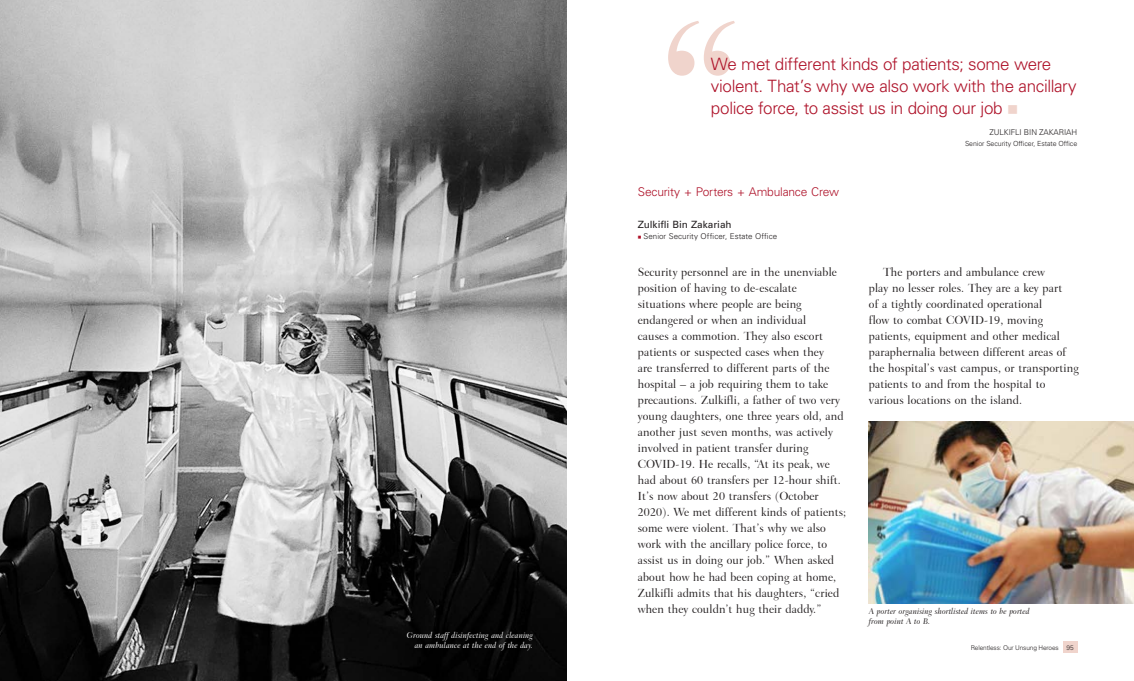
<style>
.page{position:relative;width:1134px;height:681px;background:#fff}
.page>*{position:absolute;margin:0;border:0;box-sizing:border-box;transform-origin:0 0}
.t1{font:300 17px/22px "Univers";letter-spacing:-.02em;color:#ae1229}
.t2{font:12px/16px "Transitional 551 BT Medium B";letter-spacing:.01em;color:#231f20}
.t3{font:300 12px "Univers";letter-spacing:-.02em;color:#ae1229}
.t4{font:10px "Univers";letter-spacing:-.005em;color:#231f20}
.t5{font:8.5px/10.2px "Transitional 551 BT Medium Italic B";letter-spacing:.01em;color:#fff;text-align:right}
.t6{font:8.5px/10.2px "Transitional 551 BT Medium Italic B";letter-spacing:.01em;color:#231f20}
.t7{font:300 8px "Univers";letter-spacing:-.005em;color:#231f20}
.t8{font:300 7px "Univers";letter-spacing:-.01em;color:#231f20}
.t9{font:300 6.5px "Univers";letter-spacing:-.02em;color:#231f20}
.s1{color:#f0d4cc}
.s2{color:#ae1229}
</style>
<div class="page">
<div style="left:1063px;top:641px;width:14px;height:11px;background:#f0d4cc"></div>
<svg style="left:668px;top:21px;width:67px;height:55px"></svg>
<img style="left:0;top:0;width:567px;height:680px">
<img style="left:869px;top:421px;width:265px;height:182px">
<p class="t5" style="left:407px;top:630px;width:128px">Ground staff disinfecting and cleaning an ambulance at the end of the day.</p>
<h1 class="t1" style="left:711px;top:52px;width:367px">We met different kinds of patients; some were violent. That’s why we also work with the ancillary police force, to assist us in doing our job <span class="s1">■</span></h1>
<p class="t7" style="left:989px;top:127px;width:88px">Zu lkifli Bi n Zakariah</p>
<p class="t8" style="left:965px;top:139px;width:114px">Senior Security Officer, Estate Office</p>
<p class="t3" style="left:638px;top:185px;width:203px">Security + Porters + Ambulance Crew</p>
<p class="t4" style="left:638px;top:218px;width:95px">Zulkifli Bin Zakariah</p>
<p class="t7" style="left:638px;top:231px;width:141px"><span class="s2">■</span> Senior Security Officer, Estate Office</p>
<p class="t2" style="left:638px;top:264px;width:210px">Security personnel are in the unenviable position of having to de-escalate situations where people are being endangered or when an individual<br>causes a commotion. They also escort patients or suspected cases when they<br>are transferred to different parts of the hospital – a job requiring them to take precautions. Zulkifli, a father of two very young daughters, one three years old, and another just seven months, was actively involved in patient transfer during COVID-19. He recalls, “At its peak, we had about 60 transfers per 12-hour shift.<br>It’s now about 20 transfers (October 2020). We met different kinds of patients; some were violent. That’s why we also work with the ancillary police force, to assist us in doing our job.” When asked about how he had been coping at home, Zulkifli admits that his daughters, “cried when they couldn’t hug their daddy.”</p>
<p class="t2" style="left:869px;top:264px;width:211px;text-indent:14px">The porters and ambulance crew<br>play no lesser roles. They are a key part<br>of a tightly coordinated operational<br>flow to combat COVID-19, moving patients, equipment and other medical paraphernalia between different areas of the hospital’s vast campus, or transporting patients to and from the hospital to various locations on the island.</p>
<p class="t6" style="left:869px;top:605px;width:162px">A porter organising shortlisted items to be ported from point A to B.</p>
<p class="t9" style="left:971px;top:643px;width:104px">Relentless: Our Unsung Heroes 95</p>
</div>
